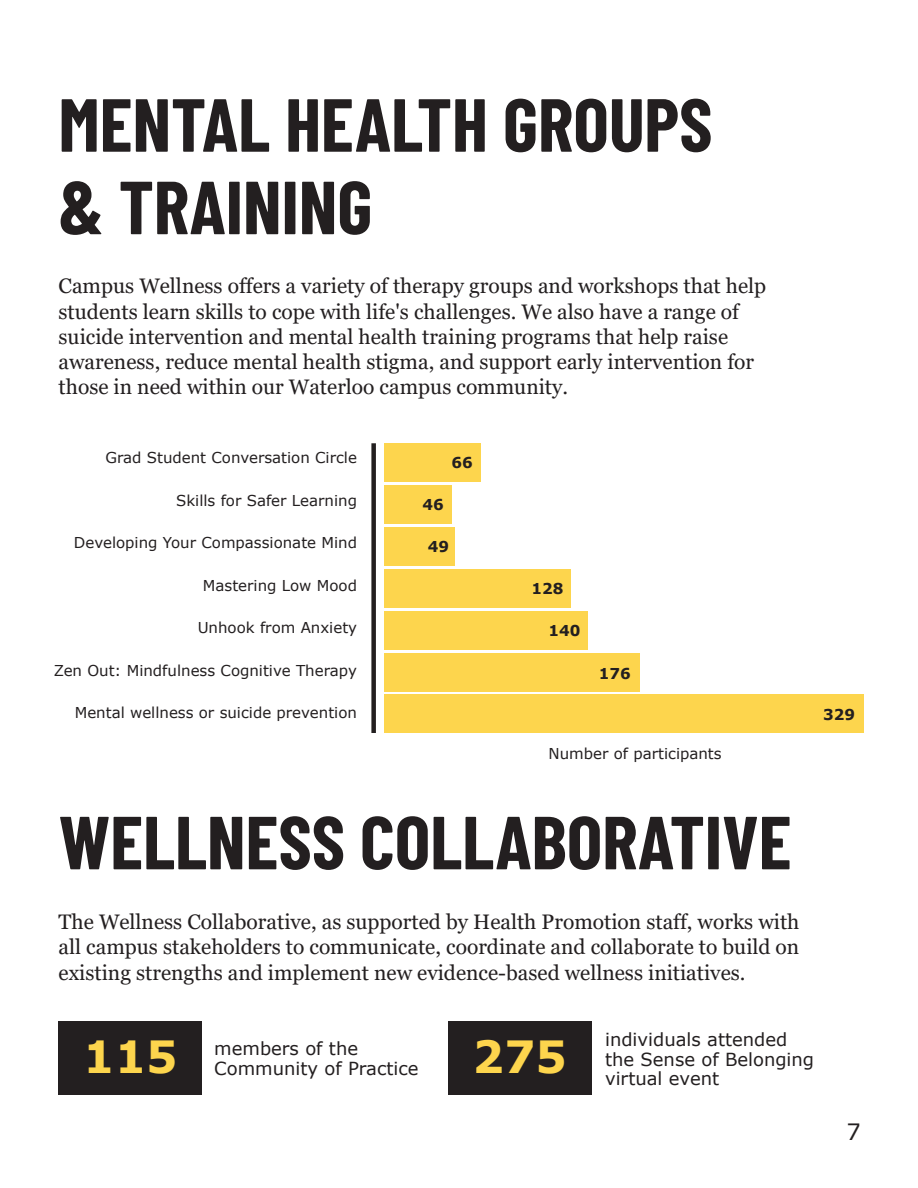
<style>
.page{position:relative;width:918px;height:1188px;background:#fff}
.page>*{position:absolute;margin:0;border:0;box-sizing:border-box;transform-origin:0 0}
.t1{font:700 75px/82.5px "Barlow Condensed";color:#231f20}
.t2{font:700 44.4px "Verdana";color:#fdd54d}
.t3{font:22.5px "Verdana";color:#231f20}
.t4{font:21px/25.2px "Georgia";color:#231f20}
.t5{font:18px/19.5px "Verdana";color:#231f20}
.t6{font:15px "Verdana";color:#231f20}
.t7{font:700 15px "Verdana";color:#231f20}
</style>
<div class="page">
<div style="left:384px;top:443px;width:97px;height:38px;background:#fdd54d"></div>
<div style="left:384px;top:485px;width:68px;height:38px;background:#fdd54d"></div>
<div style="left:384px;top:527px;width:71px;height:38px;background:#fdd54d"></div>
<div style="left:384px;top:569px;width:187px;height:38px;background:#fdd54d"></div>
<div style="left:384px;top:611px;width:204px;height:38px;background:#fdd54d"></div>
<div style="left:384px;top:653px;width:256px;height:38px;background:#fdd54d"></div>
<div style="left:384px;top:695px;width:480px;height:38px;background:#fdd54d"></div>
<div style="left:371px;top:443px;width:5px;height:290px;background:#231f20"></div>
<div style="left:59px;top:1022px;width:143px;height:73px;background:#231f20"></div>
<div style="left:448px;top:1022px;width:144px;height:73px;background:#231f20"></div>
<h1 class="t1" style="left:59px;top:79px;width:655px">MENTAL HEALTH GROUPS &amp; TRAINING</h1>
<p class="t4" style="left:59px;top:274px;width:709px">Campus Wellness offers a variety of therapy groups and workshops that help students learn skills to cope with life's challenges. We also have a range of suicide intervention and mental health training programs that help raise awareness, reduce mental health stigma, and support early intervention for those in need within our Waterloo campus community.</p>
<p class="t6" style="left:105px;top:448px;width:253px">Grad Student Conversation Circle</p>
<p class="t6" style="left:176px;top:490px;width:182px">Skills for Safer Learning</p>
<p class="t6" style="left:74px;top:533px;width:285px">Developing Your Compassionate Mind</p>
<p class="t6" style="left:203px;top:575px;width:156px">Mastering Low Mood</p>
<p class="t6" style="left:198px;top:618px;width:161px">Unhook from Anxiety</p>
<p class="t6" style="left:54px;top:660px;width:305px">Zen Out: Mindfulness Cognitive Therapy</p>
<p class="t6" style="left:75px;top:703px;width:284px">Mental wellness or suicide prevention</p>
<p class="t7" style="left:452px;top:452px;width:23px">66</p>
<p class="t7" style="left:422px;top:494px;width:23px">46</p>
<p class="t7" style="left:428px;top:536px;width:23px">49</p>
<p class="t7" style="left:531px;top:578px;width:33px">128</p>
<p class="t7" style="left:548px;top:620px;width:33px">140</p>
<p class="t7" style="left:599px;top:663px;width:33px">176</p>
<p class="t6" style="left:548px;top:744px;width:175px">Number of participants</p>
<p class="t7" style="left:823px;top:704px;width:33px">329</p>
<h1 class="t1" style="left:59px;top:797px;width:734px">WELLNESS COLLABORATIVE</h1>
<p class="t4" style="left:59px;top:910px;width:742px;text-align:justify">The Wellness Collaborative, as supported by Health Promotion staff, works with all campus stakeholders to communicate, coordinate and collaborate to build on existing strengths and implement new evidence-based wellness initiatives.</p>
<h2 class="t2" style="left:83px;top:1026px;width:96px">115</h2>
<p class="t5" style="left:214px;top:1039px;width:206px">members of the<br>Community of Practice</p>
<h2 class="t2" style="left:472px;top:1026px;width:96px">275</h2>
<p class="t5" style="left:605px;top:1030px;width:211px">individuals attended the Sense of Belonging virtual event</p>
<p class="t3" style="left:847px;top:1116px;width:16px">7</p>
</div>
